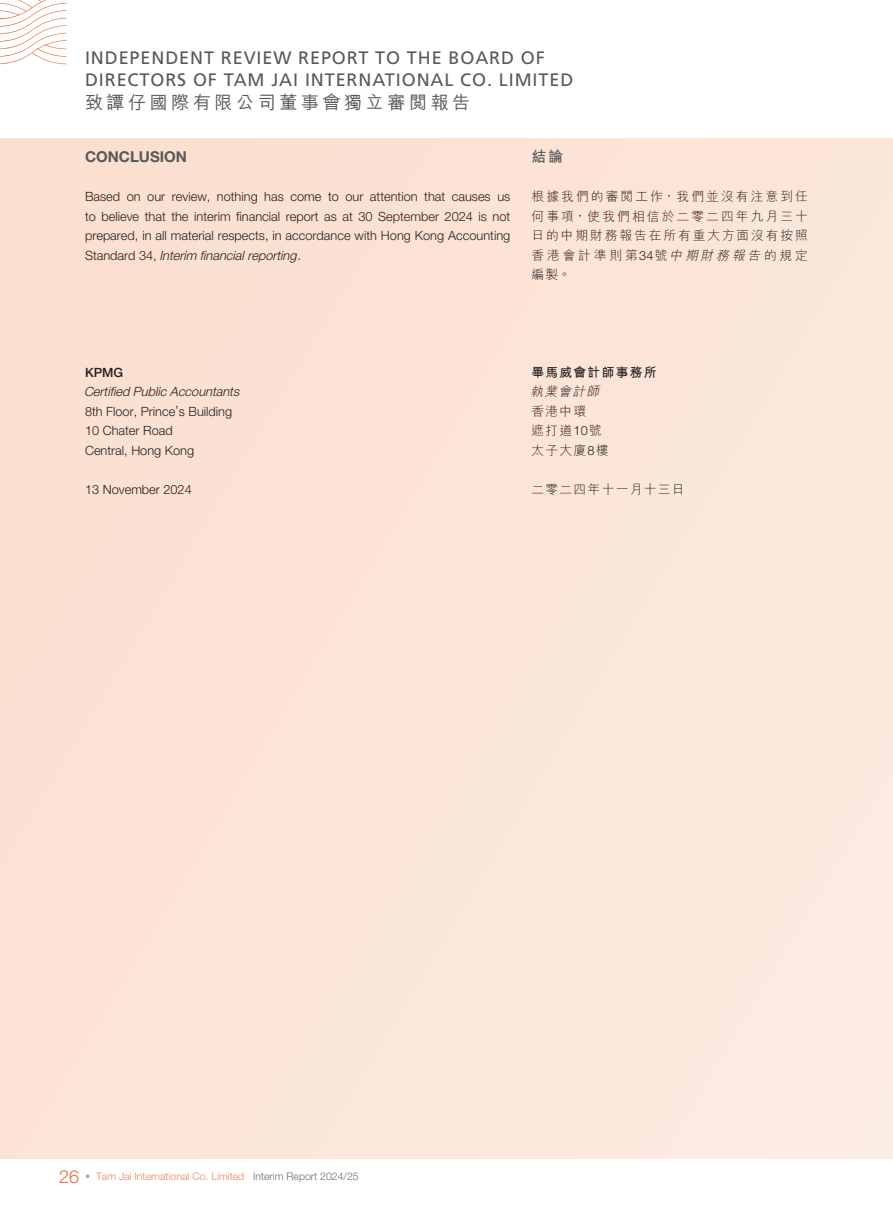
<style>
.page{position:relative;width:893px;height:1212px;background:#fff}
.page>*{position:absolute;margin:0;border:0;box-sizing:border-box;transform-origin:0 0}
.t1{font:18px/22.5px "Frutiger LT Std";letter-spacing:.05em;color:#57585a}
.t2{font:500 18px "M Hei HK";letter-spacing:.2em;color:#57585a}
.t3{font:700 15px "Helvetica Neue LT Std";color:#57585a}
.t4{font:700 15px "M Hei HK";color:#57585a}
.t5{font:300 12.75px/19.5px "Helvetica Neue LT Std";color:#231f20;text-align:justify}
.t6{font:300 12.75px/19.5px "M Hei HK";letter-spacing:.15em;color:#231f20;text-align:justify}
.t7{font:300 12.75px/19.5px "M Hei HK";letter-spacing:.1em;color:#231f20}
.t8{font:italic 300 12.75px "Helvetica Neue LT Std";color:#231f20}
.t9{font:700 12.75px "M Hei HK";letter-spacing:.1em;color:#231f20}
.t10{font:italic 300 12.75px "M Hei HK";color:#231f20}
.t11{font:500 12.75px "Helvetica Neue LT Std";color:#231f20}
.t12{font:300 10.5px "Helvetica Neue LT Std";color:#ed845d}
.s1{font-family:"Helvetica Neue LT Std"}
.s2{font-style:italic}
.s3{font-size:18px;color:#e8673d}
.s4{color:#a8a9ad}
.s5{color:#6c6d70}
</style>
<div class="page">
<div style="left:0;top:138px;width:893px;height:1021px;background:#fbe5d8"></div>
<svg style="left:0;top:0;width:66px;height:65px"></svg>
<h1 class="t1" style="left:85px;top:46px;width:490px">INDEPENDENT REVIEW REPORT TO THE BOARD OF<br>DIRECTORS OF TAM JAI INTERNATIONAL CO. LIMITED</h1>
<h1 class="t2" style="left:85px;top:89px;width:387px">致譚仔國際有限公司董事會獨立審閱報告</h1>
<p class="t4" style="left:531px;top:146px;width:33px">結論</p>
<p class="t6" style="left:531px;top:187px;width:278px">根據我們的審閱工作，我們並沒有注意到任何事項，使我們相信於二零二四年九月三十日的中期財務報告在所有重大方面沒有按照香港會計準則第<span class="s1">34</span>號<span class="s2">中期財務報告</span>的規定編製。</p>
<p class="t3" style="left:85px;top:148px;width:103px">CONCLUSION</p>
<p class="t5" style="left:85px;top:187px;width:427px">Based on our review, nothing has come to our attention that causes us to believe that the interim financial report as at 30 September 2024 is not prepared, in all material respects, in accordance with Hong Kong Accounting S t a n d a r d 3 4 , <span class="s2">Interim financialreporting</span>.</p>
<p class="t11" style="left:85px;top:365px;width:40px">KPMG</p>
<p class="t8" style="left:84px;top:384px;width:160px">Certified Public Accountants</p>
<p class="t5" style="left:85px;top:401px;width:149px;text-align:left">8th Floor, Prince’s Building<br>10 Chater Road<br>Central, Hong Kong</p>
<p class="t5" style="left:85px;top:479px;width:108px">13 November 2024</p>
<p class="t9" style="left:531px;top:363px;width:126px">畢馬威會計師事務所</p>
<p class="t10" style="left:530px;top:385px;width:73px">執業會計師</p>
<p class="t7" style="left:531px;top:401px;width:79px">香港中環<br>遮打道<span class="s1">10</span>號太子大廈<span class="s1">8</span>樓</p>
<p class="t7" style="left:531px;top:479px;width:154px">二零二四年十一月十三日</p>
<p class="t12" style="left:59px;top:1170px;width:301px"><span class="s3">26</span> <span class="s4">•</span> Tam Jai International Co. Limited <span class="s5">Interim Report 2024/25</span></p>
</div>
